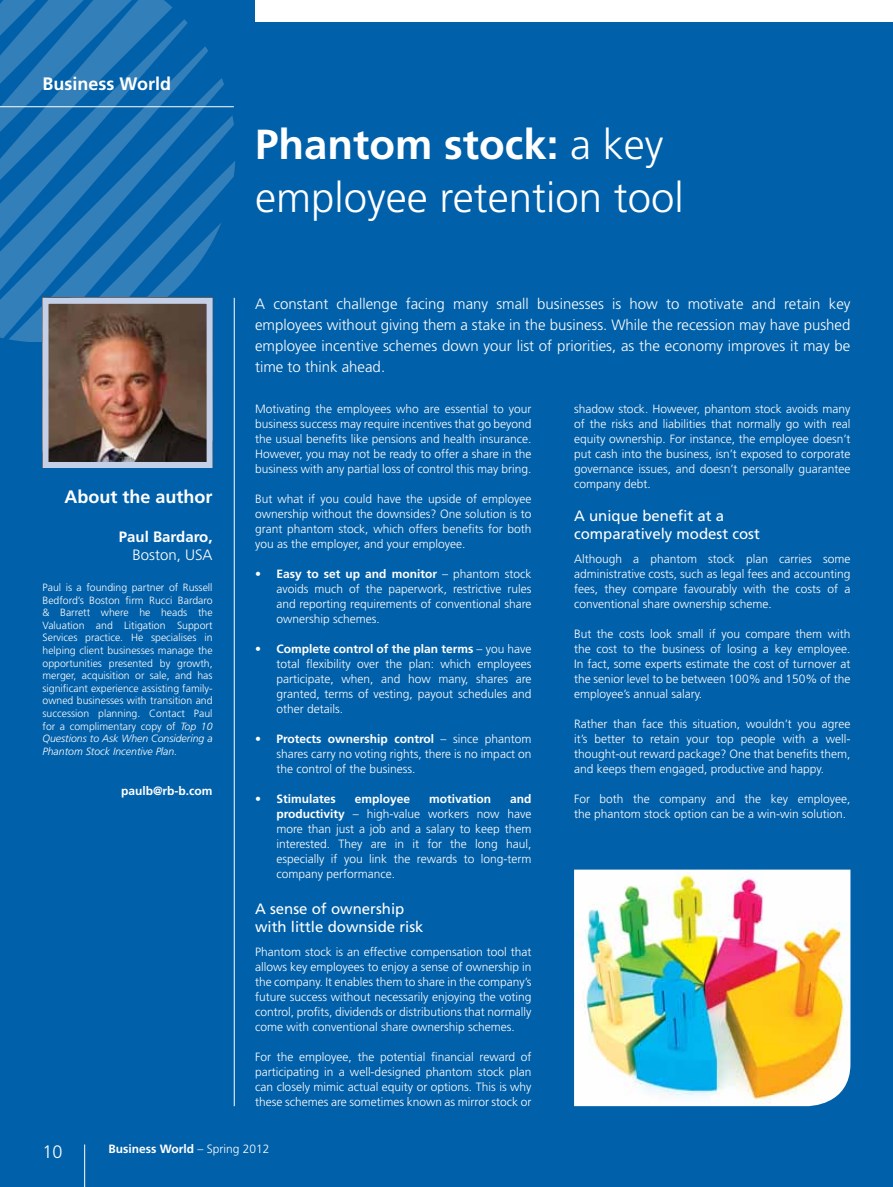
<style>
.page{position:relative;width:893px;height:1187px;background:#fff}
.page>*{position:absolute;margin:0;border:0;box-sizing:border-box;transform-origin:0 0}
.t1{font:300 42px/52.5px "Frutiger";color:#fff}
.t2{font:700 18px "Frutiger";color:#fff}
.t3{font:300 18px "Frutiger";color:#fff}
.t4{font:300 15px/21px "Frutiger";color:#fff;text-align:justify}
.t5{font:15px/18px "Frutiger";color:#fff}
.t6{font:700 15px "Frutiger";color:#fff}
.t7{font:300 12px/15px "Frutiger";color:#fff;text-align:justify}
.t8{font:700 12px "Frutiger";color:#fff}
.t9{font:300 10.5px/12.6px "Frutiger";color:#fff;text-align:justify}
.s1{font-style:italic}
.s2{font-weight:700}
.s3{font-weight:300}
</style>
<div class="page">
<div style="left:0;top:0;width:893px;height:1186px;background:#0060a9"></div>
<hr style="left:84px;top:1144px;width:1px;height:42px;background:#fff">
<div style="left:255px;top:0;width:638px;height:21px;background:#fff"></div>
<svg style="left:0;top:0;width:235px;height:342px"></svg>
<hr style="left:0;top:106px;width:234px;height:1px;background:#fff">
<hr style="left:234px;top:298px;width:1px;height:808px;background:#fff">
<img style="left:50px;top:305px;width:156px;height:156px">
<div style="left:43px;top:298px;width:170px;height:170px;border:6px solid #c4cfe8"></div>
<img style="left:574px;top:869px;width:276px;height:237px">
<h2 class="t2" style="left:43px;top:73px;width:130px">Business World</h2>
<h2 class="t2" style="left:65px;top:486px;width:150px">About the author</h2>
<p class="t6" style="left:119px;top:528px;width:95px">Paul Bardaro,</p>
<p class="t4" style="left:133px;top:545px;width:82px">Boston, USA</p>
<p class="t9" style="left:43px;top:581px;width:172px">Paul is a founding partner of Russell Bedford’s Boston firm Rucci Bardaro &amp; Barrett where he heads the Valuation and Litigation Support Services practice. He specialises in helping client businesses manage the opportunities presented by growth, merger, acquisition or sale, and has significant experience assisting family&shy;owned businesses with transition and succession planning. Contact Paul for a complimentary copy of <span class="s1">Top 10<br>Questions to Ask When Considering a Phantom Stock Incentive Plan.</span></p>
<p class="t8" style="left:121px;top:783px;width:93px">paulb@rb-b.com</p>
<h1 class="t1" style="left:255px;top:119px;width:430px"><span class="s2">Phantom stock:</span> a key employee retention tool</h1>
<p class="t4" style="left:255px;top:293px;width:597px">A constant challenge facing many small businesses is how to motivate and retain key employees without giving them a stake in the business. While the recession may have pushed employee incentive schemes down your list of priorities, as the economy improves it may be time to think ahead.</p>
<p class="t7" style="left:255px;top:401px;width:278px">Motivating the employees who are essential to your business success may require incentives that go beyond the usual benefits like pensions and health insurance.<br>However, you may not be ready to offer a share in the business with any partial loss of control this may bring.</p>
<p class="t7" style="left:255px;top:491px;width:278px">But what if you could have the upside of employee ownership without the downsides? One solution is to grant phantom stock, which offers benefits for both you as the employer, and your employee.</p>
<p class="t7" style="left:276px;top:566px;width:257px;text-indent:-21px">• <span class="s2">Easy to set up and monitor</span> – phantom stock avoids much of the paperwork, restrictive rules and reporting requirements of conventional share ownership schemes.</p>
<p class="t7" style="left:276px;top:641px;width:257px;text-indent:-21px">• <span class="s2">Complete control of the plan terms</span> – you have total flexibility over the plan: which employees participate, when, and how many, shares are granted, terms of vesting, payout schedules and other details.</p>
<p class="t7" style="left:276px;top:731px;width:257px;text-indent:-21px">• <span class="s2">Protects ownership control</span> – since phantom shares carry no voting rights, there is no impact on the control of the business.</p>
<p class="t8" style="left:255px;top:792px;width:82px"><span class="s3">•</span> Stimulates</p>
<p class="t8" style="left:355px;top:792px;width:57px">employee</p>
<p class="t8" style="left:429px;top:792px;width:64px">motivation</p>
<p class="t7" style="left:574px;top:401px;width:278px">shadow stock. However, phantom stock avoids many of the risks and liabilities that normally go with real equity ownership. For instance, the employee doesn’t put cash into the business, isn’t exposed to corporate governance issues, and doesn’t personally guarantee company debt.</p>
<p class="t5" style="left:574px;top:507px;width:187px">A unique benefit at a comparatively modest cost</p>
<p class="t7" style="left:574px;top:551px;width:278px">Although a phantom stock plan carries some administrative costs, such as legal fees and accounting fees, they compare favourably with the costs of a conventional share ownership scheme.</p>
<p class="t7" style="left:574px;top:626px;width:278px">But the costs look small if you compare them with the cost to the business of losing a key employee.<br>In fact, some experts estimate the cost of turnover at the senior level to be between 100% and 150% of the employee’s annual salary.</p>
<p class="t7" style="left:574px;top:716px;width:278px">Rather than face this situation, wouldn’t you agree it’s better to retain your top people with a well&shy;thought-out reward package? One that benefits them, and keeps them engaged, productive and happy.</p>
<p class="t7" style="left:574px;top:791px;width:278px">For both the company and the key employee, the phantom stock option can be a win-win solution.</p>
<p class="t7" style="left:276px;top:791px;width:257px;text-indent:234px"><span class="s2">and productivity</span> – high-value workers now have more than just a job and a salary to keep them interested. They are in it for the long haul, especially if you link the rewards to long-term company performance.</p>
<p class="t5" style="left:255px;top:900px;width:170px">A sense of ownership with little downside risk</p>
<p class="t7" style="left:255px;top:944px;width:278px">Phantom stock is an effective compensation tool that allows key employees to enjoy a sense of ownership in the company. It enables them to share in the company’s future success without necessarily enjoying the voting control, profits, dividends or distributions that normally come with conventional share ownership schemes.</p>
<p class="t7" style="left:255px;top:1049px;width:278px">For the employee, the potential financial reward of participating in a well-designed phantom stock plan can closely mimic actual equity or options. This is why these schemes are sometimes known as mirror stock or</p>
<h2 class="t3" style="left:43px;top:1141px;width:22px">10</h2>
<p class="t8" style="left:108px;top:1142px;width:163px">Business World <span class="s3">– Spring 2012</span></p>
</div>
